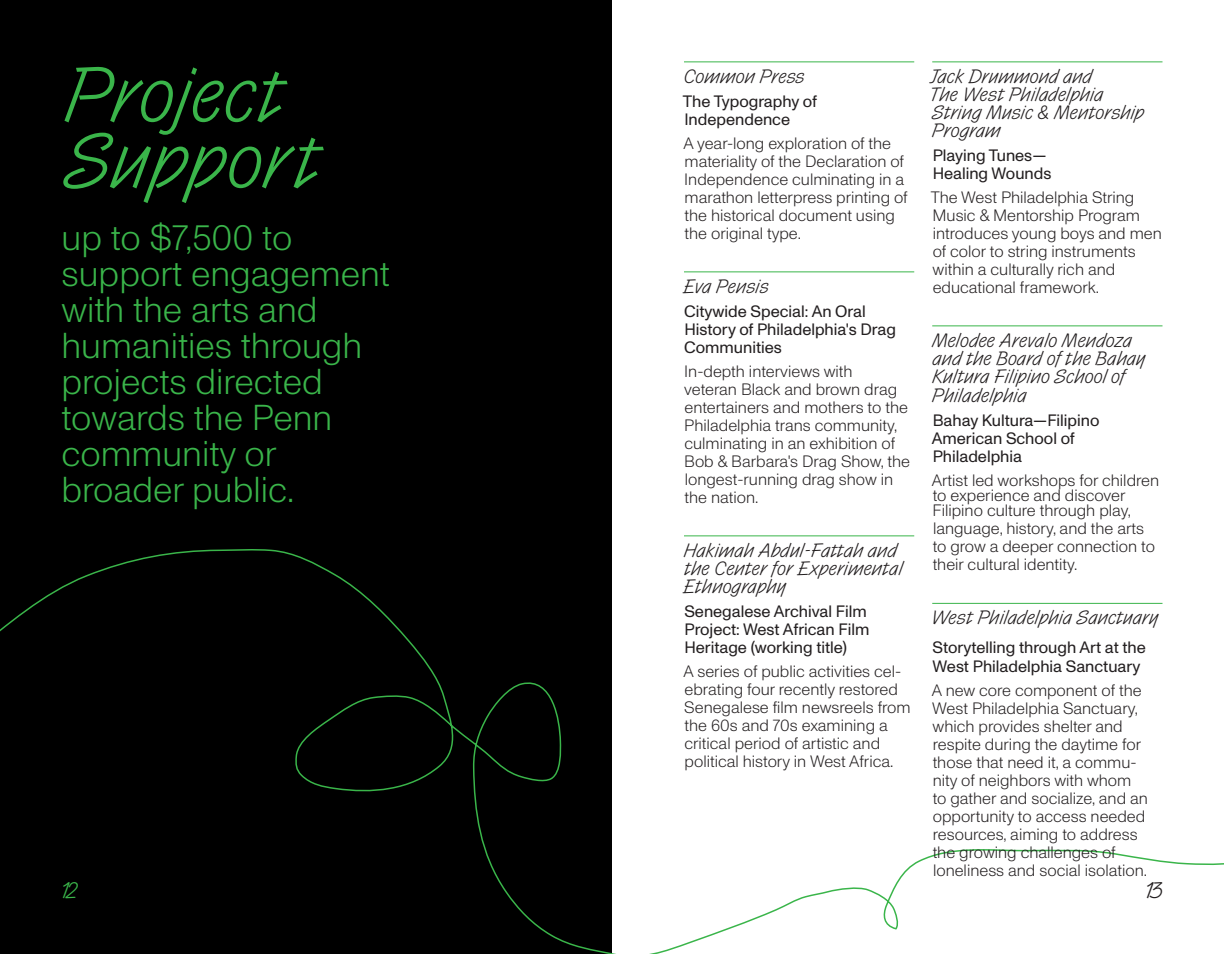
<style>
.page{position:relative;width:1224px;height:954px;background:#fff}
.page>*{position:absolute;margin:0;border:0;box-sizing:border-box;transform-origin:0 0}
.Chapter{font:300 72px "Control Cursive Trial";color:#3ab54a}
.Chapter-2{font:300 36px/36px "Edu Monument Grotesk";color:#3ab54a}
.t1{font:21px "Control Cursive Trial Light TNT";color:#3ab54a}
.t2{font:21px "Control Cursive Trial Light TNT";color:#231f20}
.Paragraph_Style_1{font:300 18px/18px "Control Cursive";color:#231f20}
.Chapter-3{font:300 16.5px/18px "Edu Monument Grotesk";color:#231f20}
.Paragraph_Style_1-2{font:16.5px/18px "Edu Monument Grotesk";color:#231f20}
.Chapter-4{font:16.5px/18px "Edu Monument Grotesk";color:#231f20}
</style>
<div class="page">
<div style="left:0;top:0;width:612px;height:954px;background:#000"></div>
<svg style="left:0;top:549px;width:1224px;height:405px"></svg>
<hr style="left:684px;top:62px;width:230px;height:1px;background:#3ab54a">
<hr style="left:684px;top:272px;width:230px;height:1px;background:#3ab54a">
<hr style="left:684px;top:536px;width:230px;height:1px;background:#3ab54a">
<hr style="left:932px;top:62px;width:230px;height:1px;background:#3ab54a">
<hr style="left:932px;top:326px;width:230px;height:1px;background:#3ab54a">
<hr style="left:932px;top:603px;width:230px;height:1px;background:#3ab54a">
<p class="Chapter" style="left:64px;top:40px;width:223px">Project</p>
<p class="Chapter" style="left:64px;top:106px;width:259px">Support</p>
<p class="Chapter-2" style="left:62px;top:219px;width:330px">up to $7,500 to support engagement with the arts and humanities through projects directed towards the Penn community or broader public.</p>
<p class="Paragraph_Style_1" style="left:683px;top:65px;width:123px">Common Press</p>
<p class="Chapter-4" style="left:683px;top:92px;width:136px">The Typography of<br>Independence</p>
<p class="Chapter-3" style="left:684px;top:134px;width:226px">A year-long exploration of the materiality of the Declaration of<br>Independence culminating in a marathon letterpress printing of the historical document using the original type.</p>
<p class="Paragraph_Style_1" style="left:683px;top:275px;width:87px">Eva Pensis</p>
<p class="Paragraph_Style_1-2" style="left:684px;top:302px;width:213px">Citywide Special: An Oral<br>History of Philadelphia's Drag<br>Communities</p>
<p class="Chapter-3" style="left:684px;top:362px;width:227px">In-depth interviews with<br>veteran Black and brown drag entertainers and mothers to the<br>Philadelphia trans community, culminating in an exhibition of<br>Bob &amp; Barbara's Drag Show, the longest-running drag show in the nation.</p>
<p class="Paragraph_Style_1" style="left:683px;top:539px;width:221px">Hakimah Abdul-Fattah and the Center for Experimental<br>Ethnography</p>
<p class="Chapter-4" style="left:684px;top:602px;width:186px">Senegalese Archival Film<br>Project: West African Film<br>Heritage (working title)</p>
<p class="Chapter-3" style="left:684px;top:662px;width:229px">A series of public activities cel&shy;ebrating four recently restored<br>Senegalese film newsreels from the 60s and 70s examining a critical period of artistic and political history in West Africa.</p>
<p class="Paragraph_Style_1" style="left:929px;top:65px;width:217px">Jack Drummond and<br>The West Philadelphia<br>String Music &amp; Mentorship<br>Program</p>
<p class="Paragraph_Style_1-2" style="left:933px;top:146px;width:120px">Playing Tunes—<br>Healing Wounds</p>
<p class="Chapter-3" style="left:931px;top:188px;width:233px">The West Philadelphia String<br>Music &amp; Mentorship Program introduces young boys and men of color to string instruments within a culturally rich and educational framework.</p>
<p class="Paragraph_Style_1" style="left:932px;top:329px;width:216px;line-height:18.5px">Melodee Arevalo Mendoza and the Board of the Bahay<br>Kultura Filipino School of<br>Philadelphia</p>
<p class="Paragraph_Style_1-2" style="left:932px;top:411px;width:169px">Bahay Kultura—Filipino<br>American School of<br>Philadelphia</p>
<p class="Chapter-3" style="left:932px;top:473px;width:229px;line-height:15px">Artist led workshops for children to experience and discover<br>Filipino culture through play,</p>
<p class="Chapter-3" style="left:933px;top:519px;width:224px">language, history, and the arts to grow a deeper connection to their cultural identity.</p>
<p class="Paragraph_Style_1" style="left:931px;top:607px;width:229px">West Philadelphia Sanctuary</p>
<p class="Paragraph_Style_1-2" style="left:933px;top:637px;width:215px;line-height:19.5px">Storytelling through Art at the<br>West Philadelphia Sanctuary</p>
<p class="Chapter-3" style="left:932px;top:681px;width:218px">A new core component of the<br>West Philadelphia Sanctuary, which provides shelter and respite during the daytime for those that need it, a commu&shy;nity of neighbors with whom to gather and socialize, and an opportunity to access needed resources, aiming to address the growing challenges of loneliness and social isolation.</p>
<p class="t1" style="left:62px;top:875px;width:17px">12</p>
<p class="t2" style="left:1145px;top:875px;width:19px">13</p>
</div>
